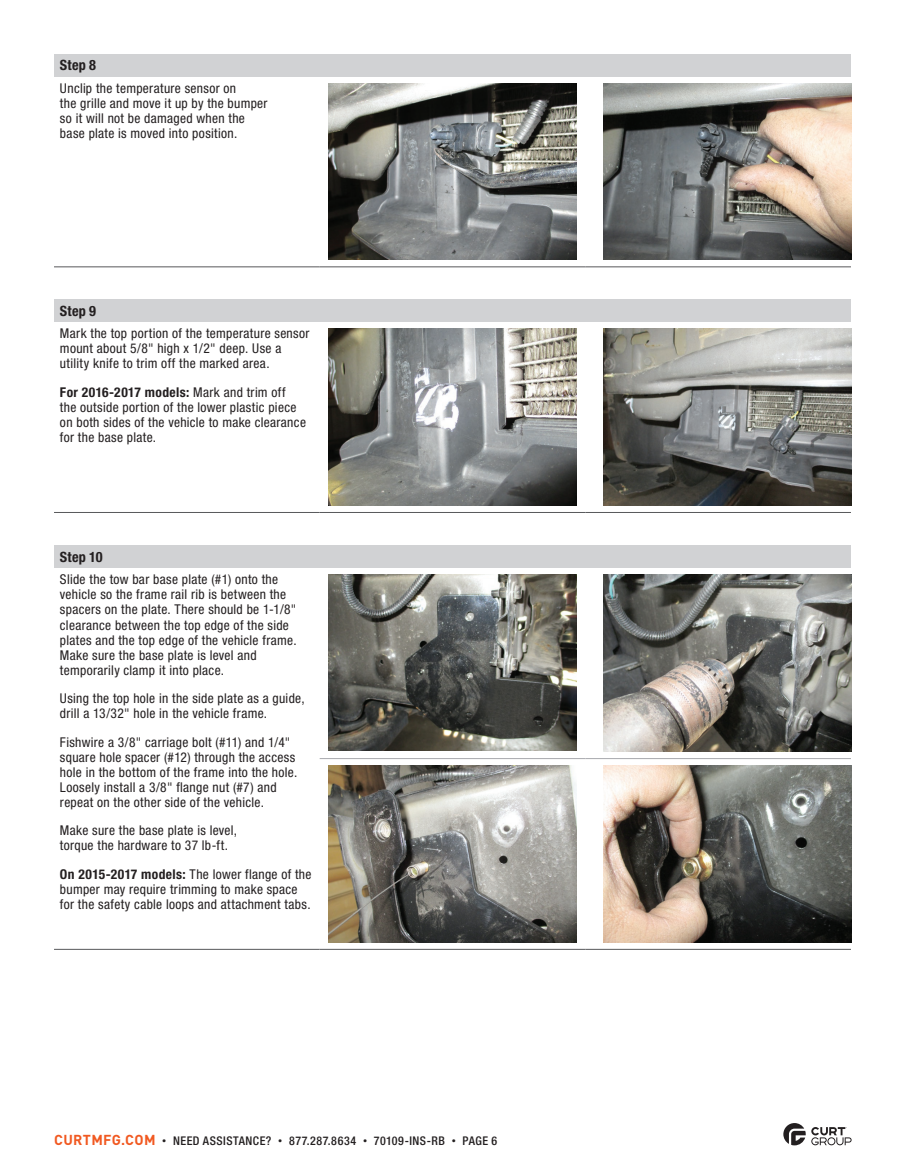
<style>
.page{position:relative;width:905px;height:1175px;background:#fff}
.page>*{position:absolute;margin:0;border:0;box-sizing:border-box;transform-origin:0 0}
.t1{font:700 condensed 14.25px "Helvetica Neue LT Std";letter-spacing:.015em;color:#231f20}
.t2{font:condensed 13.5px/15px "Helvetica Neue LT Std";letter-spacing:.025em;color:#231f20}
.t3{font:500 condensed 12px "Helvetica Neue LT Std";letter-spacing:.04em;color:#231f20}
.s1{font-weight:700}
.s2{font-family:"DINOT";font-weight:700;font-stretch:normal;font-size:14.25px;color:#f15921}
.s3{font-family:"DINOT";font-weight:400;font-stretch:normal;font-size:9px}
</style>
<div class="page">
<svg style="left:783px;top:1123px;width:68px;height:22px"></svg>
<div style="left:54px;top:54px;width:796px;height:22px;background:#d1d2d4"></div>
<hr style="left:54px;top:266px;width:266px;height:1px;background:#57585a">
<hr style="left:320px;top:266px;width:265px;height:1px;background:#57585a">
<hr style="left:585px;top:266px;width:265px;height:1px;background:#57585a">
<img style="left:329px;top:83px;width:247px;height:177px">
<img style="left:603px;top:83px;width:248px;height:177px">
<div style="left:54px;top:300px;width:796px;height:22px;background:#d1d2d4"></div>
<hr style="left:54px;top:512px;width:266px;height:1px;background:#57585a">
<hr style="left:320px;top:512px;width:265px;height:1px;background:#57585a">
<hr style="left:585px;top:512px;width:265px;height:1px;background:#57585a">
<img style="left:329px;top:329px;width:247px;height:176px">
<img style="left:603px;top:329px;width:248px;height:176px">
<div style="left:54px;top:546px;width:796px;height:22px;background:#d1d2d4"></div>
<hr style="left:320px;top:949px;width:265px;height:1px;background:#57585a">
<hr style="left:585px;top:949px;width:265px;height:1px;background:#57585a">
<hr style="left:320px;top:758px;width:265px;height:1px;background:#a8a9ad">
<hr style="left:585px;top:758px;width:265px;height:1px;background:#a8a9ad">
<hr style="left:54px;top:949px;width:266px;height:1px;background:#57585a">
<img style="left:329px;top:575px;width:247px;height:175px">
<img style="left:603px;top:575px;width:248px;height:176px">
<img style="left:329px;top:765px;width:247px;height:177px">
<img style="left:603px;top:765px;width:248px;height:177px">
<p class="t1" style="left:60px;top:56px;width:38px">Step 8</p>
<p class="t2" style="left:60px;top:80px;width:209px">Unclip the temperature sensor on<br>the grille and move it up by the bumper so it will not be damaged when the base plate is moved into position.</p>
<p class="t1" style="left:60px;top:302px;width:38px">Step 9</p>
<p class="t2" style="left:60px;top:326px;width:251px">Mark the top portion of the temperature sensor mount about 5/8" high x 1/2" deep. Use a utility knife to trim off the marked area.</p>
<p class="t2" style="left:60px;top:384px;width:247px"><span class="s1">For 2016-2017 models:</span> Mark and trim off<br>the outside portion of the lower plastic piece on both sides of the vehicle to make clearance for the base plate.</p>
<p class="t1" style="left:60px;top:548px;width:44px">Step 10</p>
<p class="t2" style="left:60px;top:572px;width:238px">Slide the tow bar base plate (#1) onto the vehicle so the frame rail rib is between the spacers on the plate. There should be 1-1/8" clearance between the top edge of the side plates and the top edge of the vehicle frame.<br>Make sure the base plate is level and temporarily clamp it into place.</p>
<p class="t2" style="left:60px;top:690px;width:246px">Using the top hole in the side plate as a guide, drill a 13/32" hole in the vehicle frame.</p>
<p class="t2" style="left:60px;top:734px;width:239px">Fishwire a 3/8" carriage bolt (#11) and 1/4" square hole spacer (#12) through the access hole in the bottom of the frame into the hole.<br>Loosely install a 3/8" flange nut (#7) and repeat on the other side of the vehicle.</p>
<p class="t2" style="left:60px;top:822px;width:179px">Make sure the base plate is level, torque the hardware to 37 lb-ft.</p>
<p class="t2" style="left:60px;top:866px;width:253px"><span class="s1">On 2015-2017 models:</span> The lower flange of the bumper may require trimming to make space for the safety cable loops and attachment tabs.</p>
<p class="t3" style="left:54px;top:1133px;width:444px"><span class="s2">CURTMFG.COM</span> <span class="s3">•</span> NEED ASSISTANCE? <span class="s3">•</span> 877.287.8634 <span class="s3">•</span> 70109-INS-RB <span class="s3">•</span> PAGE 6</p>
</div>
